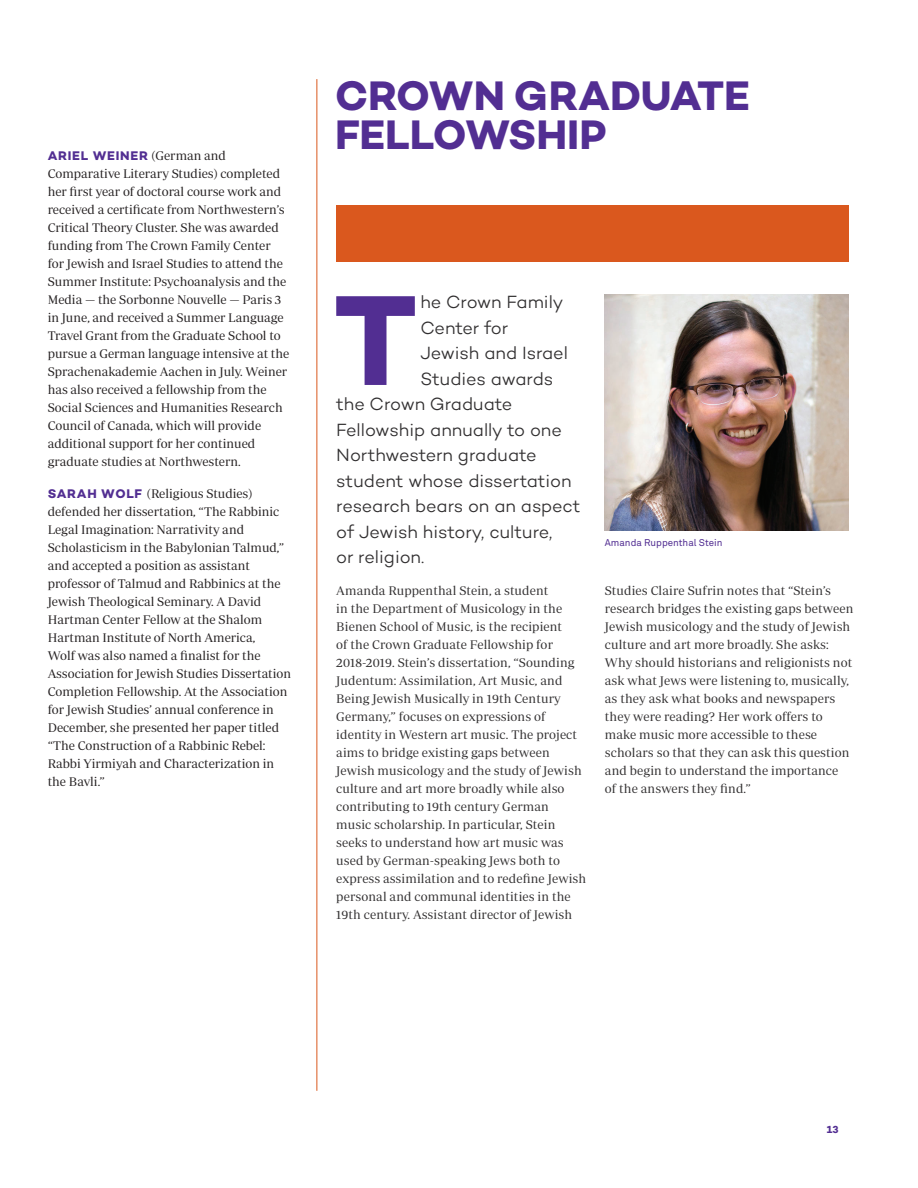
<style>
.page{position:relative;width:918px;height:1188px;background:#fff}
.page>*{position:absolute;margin:0;border:0;box-sizing:border-box;transform-origin:0 0}
.t1{font:700 130.5px "Campton";color:#522e92}
.t2{font:700 42px/39px "Campton";letter-spacing:-.005em;color:#522e92}
.t3{font:300 18px "Campton";letter-spacing:-.005em;color:#312f30}
.t4{font:12.75px/18px "Periodico Display Lg";color:#231f20}
.t5{font:12.75px/18px "Periodico Display Lg";letter-spacing:.01em;color:#312f30}
.t6{font:700 10.5px "Campton";color:#522e92}
.t7{font:9.75px "Akkurat Pro";color:#522e92}
.s1{font-family:"Campton";font-weight:700;color:#522e92}
</style>
<div class="page">
<hr style="left:316px;top:79px;width:1px;height:1012px;background:#da581e">
<div style="left:336px;top:205px;width:513px;height:57px;background:#da581e"></div>
<img style="left:605px;top:294px;width:244px;height:237px">
<p class="t4" style="left:48px;top:147px;width:243px"><span class="s1">ARIEL WEINER</span> (German and Comparative Literary Studies) completed her first year of doctoral course work and received a certificate from Northwestern’s Critical Theory Cluster. She was awarded funding from The Crown Family Center for Jewish and Israel Studies to attend the Summer Institute: Psychoanalysis and the Media — the Sorbonne Nouvelle — Paris 3 in June, and received a Summer Language Travel Grant from the Graduate School to pursue a German language intensive at the Sprachenakademie Aachen in July. Weiner has also received a fellowship from the Social Sciences and Humanities Research Council of Canada, which will provide additional support for her continued graduate studies at Northwestern.</p>
<p class="t4" style="left:48px;top:484px;width:245px"><span class="s1">SARAH WOLF</span> (Religious Studies) defended her dissertation, “The Rabbinic Legal Imagination: Narrativity and Scholasticism in the Babylonian Talmud,” and accepted a position as assistant professor of Talmud and Rabbinics at the Jewish Theological Seminary. A David Hartman Center Fellow at the Shalom Hartman Institute of North America,<br>Wolf was also named a finalist for the Association for Jewish Studies Dissertation Completion Fellowship. At the Association for Jewish Studies’ annual conference in December, she presented her paper titled “The Construction of a Rabbinic Rebel:<br>Rabbi Yirmiyah and Characterization in the Bavli.”</p>
<p class="t2" style="left:335px;top:75px;width:416px">CROWN GRADUATE<br>FELLOWSHIP</p>
<p class="t1" style="left:333px;top:257px;width:86px">T</p>
<p class="t3" style="left:420px;top:291px;width:145px">he Crown Family</p>
<p class="t3" style="left:420px;top:317px;width:89px">Center for</p>
<p class="t3" style="left:420px;top:342px;width:149px">Jewish and Israel</p>
<p class="t3" style="left:420px;top:368px;width:134px">Studies awards</p>
<p class="t3" style="left:336px;top:393px;width:178px">the Crown Graduate</p>
<p class="t3" style="left:336px;top:419px;width:227px">Fellowship annually to one</p>
<p class="t3" style="left:336px;top:444px;width:202px">Northwestern graduate</p>
<p class="t3" style="left:336px;top:470px;width:237px">student whose dissertation</p>
<p class="t3" style="left:336px;top:495px;width:246px">research bears on an aspect</p>
<p class="t3" style="left:336px;top:521px;width:218px">of Jewish history, culture,</p>
<p class="t3" style="left:336px;top:546px;width:89px">or religion.</p>
<p class="t5" style="left:336px;top:581px;width:251px">Amanda Ruppenthal Stein, a student<br>in the Department of Musicology in the Bienen School of Music, is the recipient<br>of the Crown Graduate Fellowship for 2018-2019. Stein’s dissertation, “Sounding Judentum: Assimilation, Art Music, and Being Jewish Musically in 19th Century Germany,” focuses on expressions of identity in Western art music. The project aims to bridge existing gaps between Jewish musicology and the study of Jewish culture and art more broadly while also contributing to 19th century German music scholarship. In particular, Stein seeks to understand how art music was used by German-speaking Jews both to express assimilation and to redefine Jewish personal and communal identities in the 19th century. Assistant director of Jewish</p>
<p class="t7" style="left:605px;top:537px;width:119px">Amanda Ruppenthal Stein</p>
<p class="t5" style="left:605px;top:581px;width:250px">Studies Claire Sufrin notes that “Stein’s research bridges the existing gaps between Jewish musicology and the study of Jewish culture and art more broadly. She asks:<br>Why should historians and religionists not ask what Jews were listening to, musically, as they ask what books and newspapers they were reading? Her work offers to make music more accessible to these scholars so that they can ask this question and begin to understand the importance<br>of the answers they find.”</p>
<p class="t6" style="left:827px;top:1123px;width:13px">13</p>
</div>
